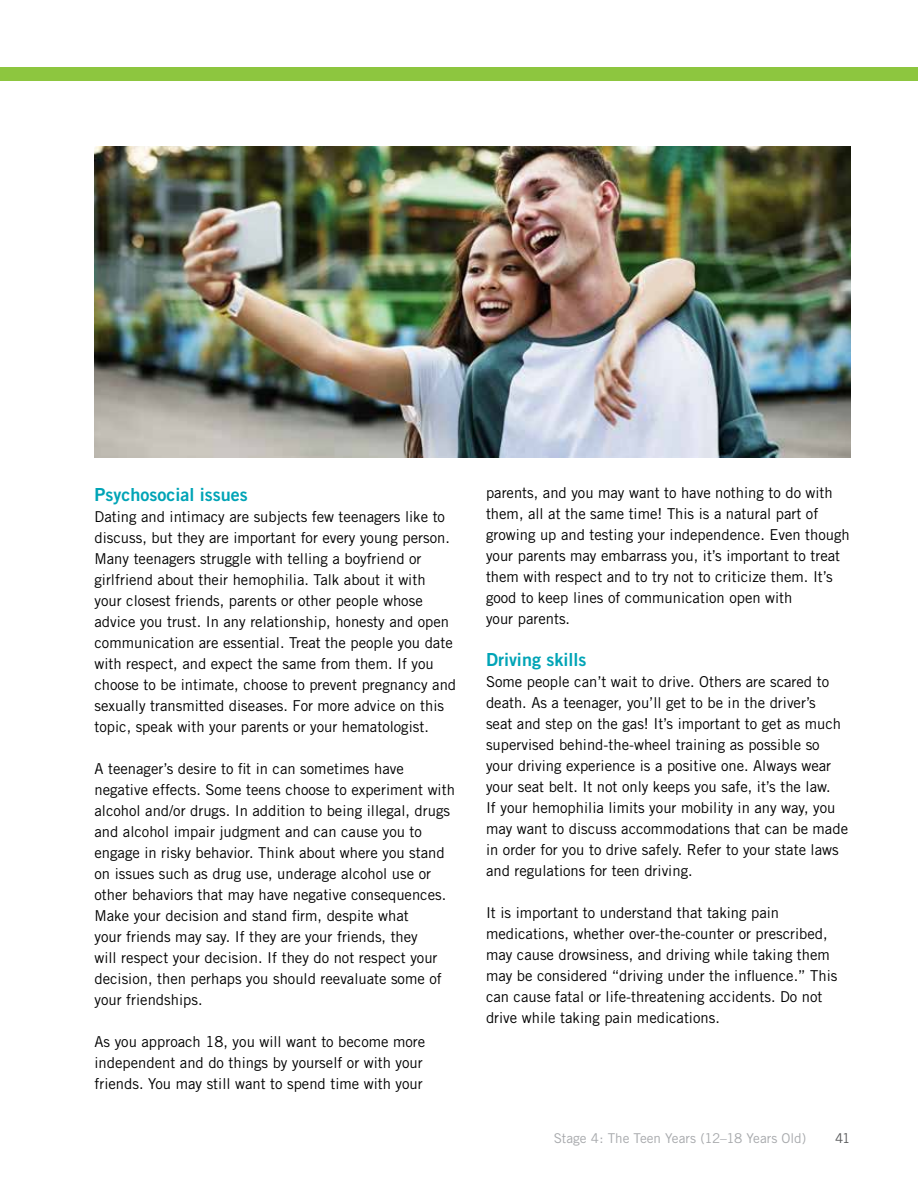
<style>
.page{position:relative;width:918px;height:1188px;background:#fff}
.page>*{position:absolute;margin:0;border:0;box-sizing:border-box;transform-origin:0 0}
.t1{font:18px "Trade Gothic Bold Two";color:#00a4b6}
.t2{font:15px/21px "Trade Gothic";color:#000}
.t3{font:13.5px "Trade Gothic";letter-spacing:-.005em;color:#a7a9ac}
.t4{font:13.5px "Trade Gothic";color:#58595b}
</style>
<div class="page">
<div style="left:0;top:68px;width:918px;height:13px;background:#8dc63f"></div>
<img style="left:94px;top:146px;width:756px;height:311px">
<p class="t1" style="left:94px;top:483px;width:155px">Psychosocial issues</p>
<p class="t2" style="left:94px;top:506px;width:363px">Dating and intimacy are subjects few teenagers like to discuss, but they are important for every young person.<br>Many teenagers struggle with telling a boyfriend or girlfriend about their hemophilia. Talk about it with your closest friends, parents or other people whose advice you trust. In any relationship, honesty and open communication are essential. Treat the people you date with respect, and expect the same from them. If you choose to be intimate, choose to prevent pregnancy and sexually transmitted diseases. For more advice on this topic, speak with your parents or your hematologist.</p>
<p class="t2" style="left:94px;top:758px;width:362px">A teenager’s desire to fit in can sometimes have negative effects. Some teens choose to experiment with alcohol and/or drugs. In addition to being illegal, drugs and alcohol impair judgment and can cause you to engage in risky behavior. Think about where you stand on issues such as drug use, underage alcohol use or other behaviors that may have negative consequences.<br>Make your decision and stand firm, despite what<br>your friends may say. If they are your friends, they<br>will respect your decision. If they do not respect your decision, then perhaps you should reevaluate some of your friendships.</p>
<p class="t2" style="left:94px;top:1031px;width:332px">As you approach 18, you will want to become more independent and do things by yourself or with your friends. You may still want to spend time with your</p>
<p class="t2" style="left:486px;top:482px;width:365px">parents, and you may want to have nothing to do with them, all at the same time! This is a natural part of growing up and testing your independence. Even though your parents may embarrass you, it’s important to treat them with respect and to try not to criticize them. It’s good to keep lines of communication open with<br>your parents.</p>
<p class="t1" style="left:486px;top:649px;width:102px">Driving skills</p>
<p class="t2" style="left:486px;top:671px;width:364px">Some people can’t wait to drive. Others are scared to death. As a teenager, you’ll get to be in the driver’s<br>seat and step on the gas! It’s important to get as much supervised behind-the-wheel training as possible so your driving experience is a positive one. Always wear your seat belt. It not only keeps you safe, it’s the law.<br>If your hemophilia limits your mobility in any way, you may want to discuss accommodations that can be made in order for you to drive safely. Refer to your state laws and regulations for teen driving.</p>
<p class="t2" style="left:486px;top:902px;width:353px">It is important to understand that taking pain medications, whether over-the-counter or prescribed, may cause drowsiness, and driving while taking them may be considered “driving under the influence.” This can cause fatal or life-threatening accidents. Do not drive while taking pain medications.</p>
<p class="t3" style="left:554px;top:1130px;width:254px">Stage 4: The Teen Years (12–18 Years Old)</p>
<p class="t4" style="left:835px;top:1130px;width:17px">41</p>
</div>
